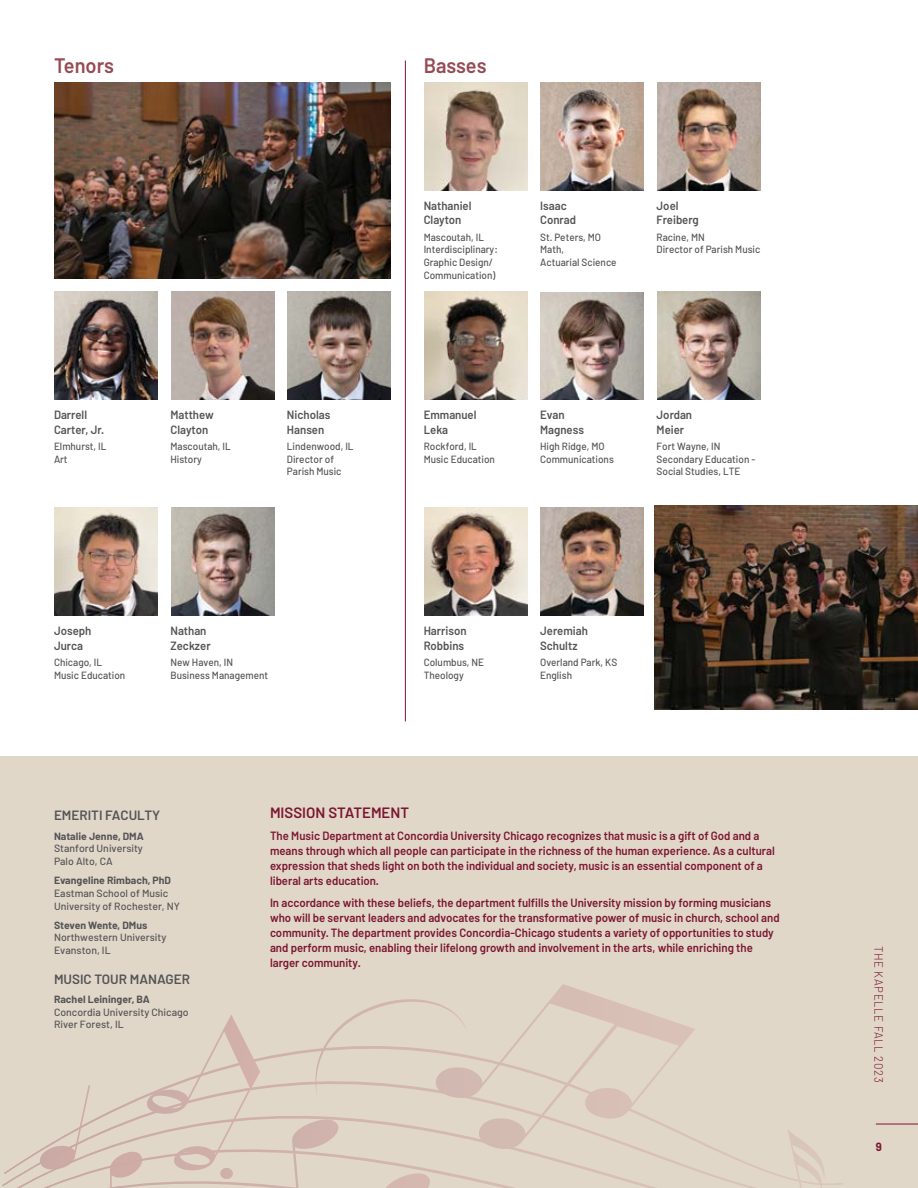
<style>
.page{position:relative;width:918px;height:1188px;background:#fff}
.page>*{position:absolute;margin:0;border:0;box-sizing:border-box;transform-origin:0 0}
.t1{font:600 21px "Barlow";color:#964a53;scale:.95 1}
.t2{font:600 15px "Barlow";color:#7b1632}
.t3{font:600 13.5px "Barlow";color:#545456}
.t4{font:600 12px/15px "Barlow";color:#7b1632;scale:.95 1}
.t5{font:600 12px/14.4px "Barlow";color:#545456;scale:.95 1}
.t6{font:300 12px "Barlow";letter-spacing:.05em;color:#7b1632;scale:.95 1}
.t7{font:700 12px "Barlow";color:#7b1632;scale:.95 1}
.t8{font:500 10.5px/12.6px "Barlow";color:#545456;scale:.95 1}
.t9{font:500 10.5px/12.6px "Barlow";color:#545456}
.t10{font:700 10.5px "Barlow";color:#545456}
</style>
<div class="page">
<div style="left:0;top:756px;width:918px;height:432px;background:#e1d7c8"></div>
<hr style="left:876px;top:1124px;width:42px;height:1px;background:#7b1632">
<img style="left:55px;top:82px;width:336px;height:196px">
<img style="left:424px;top:82px;width:103px;height:108px">
<img style="left:541px;top:83px;width:103px;height:107px">
<img style="left:657px;top:82px;width:103px;height:108px">
<img style="left:55px;top:292px;width:103px;height:108px">
<img style="left:171px;top:292px;width:103px;height:108px">
<img style="left:288px;top:292px;width:103px;height:108px">
<img style="left:424px;top:292px;width:103px;height:108px">
<img style="left:541px;top:292px;width:103px;height:108px">
<img style="left:657px;top:292px;width:103px;height:108px">
<img style="left:55px;top:508px;width:103px;height:108px">
<img style="left:171px;top:508px;width:103px;height:108px">
<img style="left:424px;top:508px;width:103px;height:108px">
<img style="left:541px;top:508px;width:103px;height:108px">
<svg style="left:2px;top:984px;width:883px;height:204px"></svg>
<img style="left:654px;top:505px;width:264px;height:204px">
<hr style="left:405px;top:60px;width:1px;height:661px;background:#7b1632">
<h1 class="t1" style="left:54px;top:52px;width:65px">Tenors</h1>
<h1 class="t1" style="left:424px;top:52px;width:68px">Basses</h1>
<p class="t5" style="left:424px;top:198px;width:52px">Nathaniel<br>Clayton</p>
<p class="t5" style="left:540px;top:198px;width:39px">Isaac<br>Conrad</p>
<p class="t5" style="left:657px;top:198px;width:46px">Joel<br>Freiberg</p>
<p class="t8" style="left:424px;top:230px;width:80px">Mascoutah, IL<br>Interdisciplinary:<br>Graphic Design/<br>Communication)</p>
<p class="t8" style="left:540px;top:230px;width:82px">St. Peters, MO<br>Math,<br>Actuarial Science</p>
<p class="t8" style="left:657px;top:230px;width:111px">Racine, MN<br>Director of Parish Music</p>
<p class="t5" style="left:54px;top:407px;width:54px">Darrell<br>Carter, Jr.</p>
<p class="t5" style="left:170px;top:407px;width:47px">Matthew<br>Clayton</p>
<p class="t5" style="left:287px;top:407px;width:47px">Nicholas<br>Hansen</p>
<p class="t5" style="left:424px;top:407px;width:57px">Emmanuel<br>Leka</p>
<p class="t5" style="left:540px;top:407px;width:48px">Evan<br>Magness</p>
<p class="t5" style="left:657px;top:407px;width:39px">Jordan<br>Meier</p>
<p class="t8" style="left:54px;top:440px;width:57px">Elmhurst, IL<br>Art</p>
<p class="t8" style="left:170px;top:440px;width:65px">Mascoutah, IL<br>History</p>
<p class="t8" style="left:287px;top:440px;width:72px">Lindenwood, IL<br>Director of<br>Parish Music</p>
<p class="t8" style="left:424px;top:440px;width:77px">Rockford, IL<br>Music Education</p>
<p class="t8" style="left:540px;top:440px;width:79px">High Ridge, MO<br>Communications</p>
<p class="t8" style="left:657px;top:440px;width:105px">Fort Wayne, IN<br>Secondary Education -<br>Social Studies, LTE</p>
<p class="t5" style="left:54px;top:623px;width:41px">Joseph<br>Jurca</p>
<p class="t5" style="left:170px;top:623px;width:44px">Nathan<br>Zeckzer</p>
<p class="t5" style="left:424px;top:623px;width:47px">Harrison<br>Robbins</p>
<p class="t5" style="left:540px;top:623px;width:52px">Jeremiah<br>Schultz</p>
<p class="t8" style="left:54px;top:656px;width:77px">Chicago, IL<br>Music Education</p>
<p class="t8" style="left:170px;top:656px;width:104px">New Haven, IN<br>Business Management</p>
<p class="t8" style="left:424px;top:656px;width:65px">Columbus, NE<br>Theology</p>
<p class="t8" style="left:540px;top:656px;width:83px">Overland Park, KS<br>English</p>
<p class="t3" style="left:54px;top:807px;width:108px">EMERITI FACULTY</p>
<p class="t10" style="left:54px;top:829px;width:91px">Natalie Jenne, DMA</p>
<p class="t9" style="left:54px;top:842px;width:90px">Stanford University<br>Palo Alto, CA</p>
<p class="t10" style="left:54px;top:874px;width:119px">Evangeline Rimbach, PhD</p>
<p class="t9" style="left:54px;top:887px;width:127px">Eastman School of Music<br>University of Rochester, NY</p>
<p class="t10" style="left:54px;top:919px;width:95px">Steven Wente, DMus</p>
<p class="t9" style="left:54px;top:931px;width:114px">Northwestern University<br>Evanston, IL</p>
<p class="t3" style="left:54px;top:971px;width:138px">MUSIC TOUR MANAGER</p>
<p class="t10" style="left:54px;top:993px;width:97px">Rachel Leininger, BA</p>
<p class="t9" style="left:54px;top:1005px;width:136px">Concordia University Chicago<br>River Forest, IL</p>
<p class="t2" style="left:270px;top:803px;width:141px">MISSION STATEMENT</p>
<p class="t4" style="left:270px;top:828px;width:533px">The Music Department at Concordia University Chicago recognizes that music is a gift of God and a means through which all people can participate in the richness of the human experience. As a cultural expression that sheds light on both the individual and society, music is an essential component of a liberal arts education.</p>
<p class="t4" style="left:270px;top:895px;width:538px">In accordance with these beliefs, the department fulfills the University mission by forming musicians who will be servant leaders and advocates for the transformative power of music in church, school and community. The department provides Concordia-Chicago students a variety of opportunities to study and perform music, enabling their lifelong growth and involvement in the arts, while enriching the larger community.</p>
<p class="t6" style="left:886px;top:946px;width:145px;rotate:90deg">THE KAPELLE FALL 2023</p>
<p class="t7" style="left:876px;top:1140px;width:8px">9</p>
</div>
